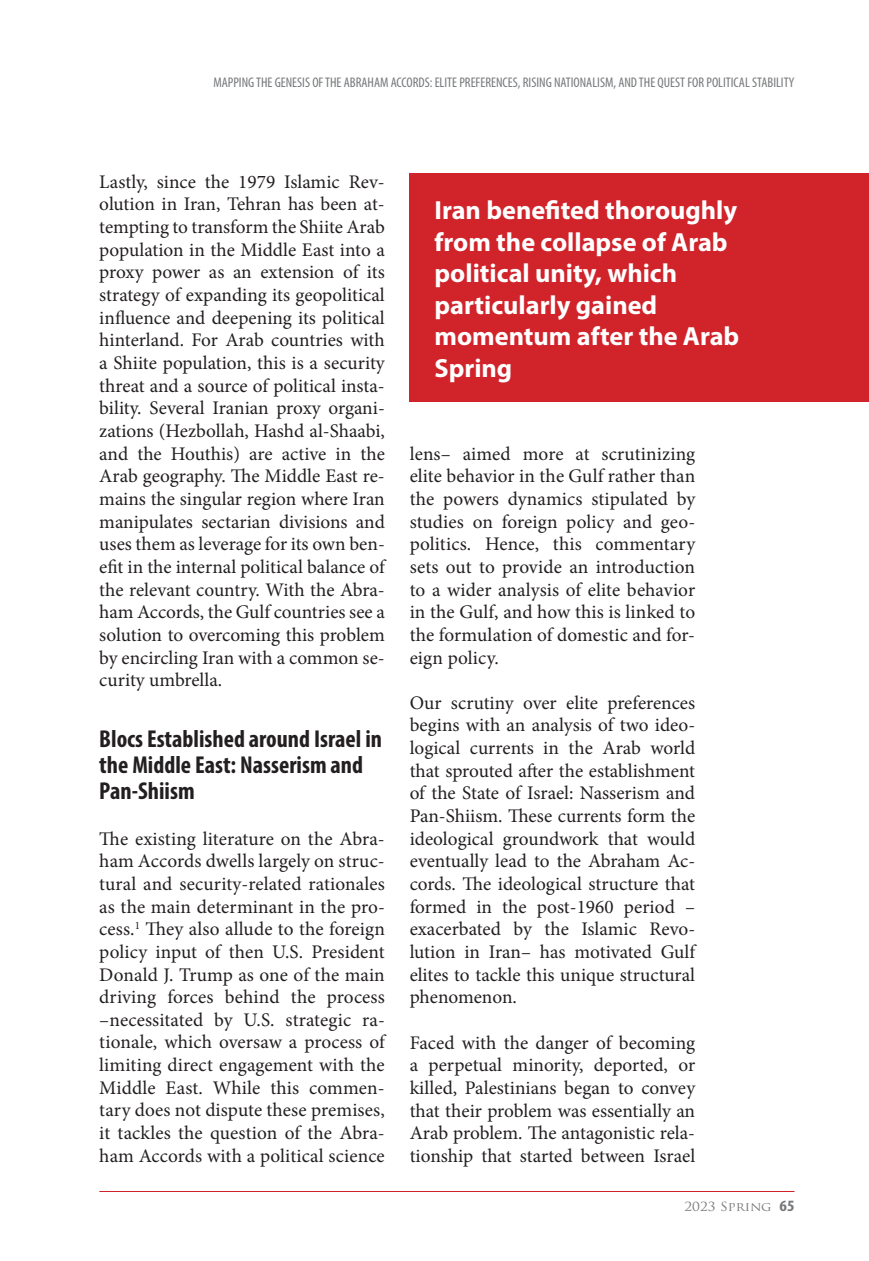
<style>
.page{position:relative;width:869px;height:1261px;background:#fff}
.page>*{position:absolute;margin:0;border:0;box-sizing:border-box;transform-origin:0 0}
.t1{font:700 26.25px/31.5px "Myriad Pro";color:#fff}
.t2{font:700 condensed 24.5px/26.2px "Myriad Pro";color:#231f20}
.t3{font:19.25px/22.6px "Minion Pro";color:#231f20;text-align:justify}
.t4{font:condensed 14px "Myriad Pro";color:#76787b}
.t5{font:12.25px "Trajan Pro";color:#76787b;scale:1.11 1}
.s1{font-family:"Myriad Pro";font-weight:700;font-stretch:condensed;font-size:15.75px}
</style>
<div class="page">
<hr style="left:99px;top:1190px;width:695px;height:1px;background:#d1232a">
<div style="left:409px;top:174px;width:459px;height:228px;background:#d1232a"></div>
<p class="t4" style="left:213px;top:74px;width:582px">MAPPING THE GENESIS OF THE ABRAHAM ACCORDS: ELITE PREFERENCES, RISING NATIONALISM, AND THE QUEST FOR POLITICAL STABILITY</p>
<p class="t3" style="left:99px;top:170px;width:287px">Lastly, since the 1979 Islamic Rev&shy;olution in Iran, Tehran has been at&shy;tempting to transform the Shiite Arab population in the Middle East into a proxy power as an extension of its strategy of expanding its geopolitical influence and deepening its political hinterland. For Arab countries with a Shiite population, this is a security threat and a source of political insta&shy;bility. Several Iranian proxy organi&shy;zations (Hezbollah, Hashd al-Shaabi, and the Houthis) are active in the Arab geography. The Middle East re&shy;mains the singular region where Iran manipulates sectarian divisions and uses them as leverage for its own ben&shy;efit in the internal political balance of the relevant country. With the Abra&shy;ham Accords, the Gulf countries see a solution to overcoming this problem by encircling Iran with a common se&shy;curity umbrella.</p>
<p class="t2" style="left:99px;top:724px;width:284px">Blocs Established around Israel in the Middle East: Nasserism and<br>Pan-Shiism</p>
<p class="t3" style="left:99px;top:827px;width:287px">The existing literature on the Abra&shy;ham Accords dwells largely on struc&shy;tural and security-related rationales as the main determinant in the pro&shy;cess.<sup>1</sup> They also allude to the foreign policy input of then U.S. President Donald J. Trump as one of the main driving forces behind the process –necessitated by U.S. strategic ra&shy;tionale, which oversaw a process of limiting direct engagement with the Middle East. While this commen&shy;tary does not dispute these premises, it tackles the question of the Abra&shy;ham Accords with a political science</p>
<h1 class="t1" style="left:434px;top:193px;width:306px">Iran benefited thoroughly from the collapse of Arab political unity, which particularly gained momentum after the Arab<br>Spring</h1>
<p class="t3" style="left:409px;top:442px;width:287px">lens– aimed more at scrutinizing elite behavior in the Gulf rather than the powers dynamics stipulated by studies on foreign policy and geo&shy;politics. Hence, this commentary sets out to provide an introduction to a wider analysis of elite behavior in the Gulf, and how this is linked to the formulation of domestic and for&shy;eign policy.</p>
<p class="t3" style="left:409px;top:691px;width:287px">Our scrutiny over elite preferences begins with an analysis of two ideo&shy;logical currents in the Arab world that sprouted after the establishment of the State of Israel: Nasserism and Pan-Shiism. These currents form the ideological groundwork that would eventually lead to the Abraham Ac&shy;cords. The ideological structure that formed in the post-1960 period – exacerbated by the Islamic Revo&shy;lution in Iran– has motivated Gulf elites to tackle this unique structural phenomenon.</p>
<p class="t3" style="left:409px;top:1030px;width:287px">Faced with the danger of becoming a perpetual minority, deported, or killed, Palestinians began to convey that their problem was essentially an Arab problem. The antagonistic rela&shy;tionship that started between Israel</p>
<p class="t5" style="left:684px;top:1198px;width:101px">2023 Sprıng <span class="s1">65</span></p>
</div>
